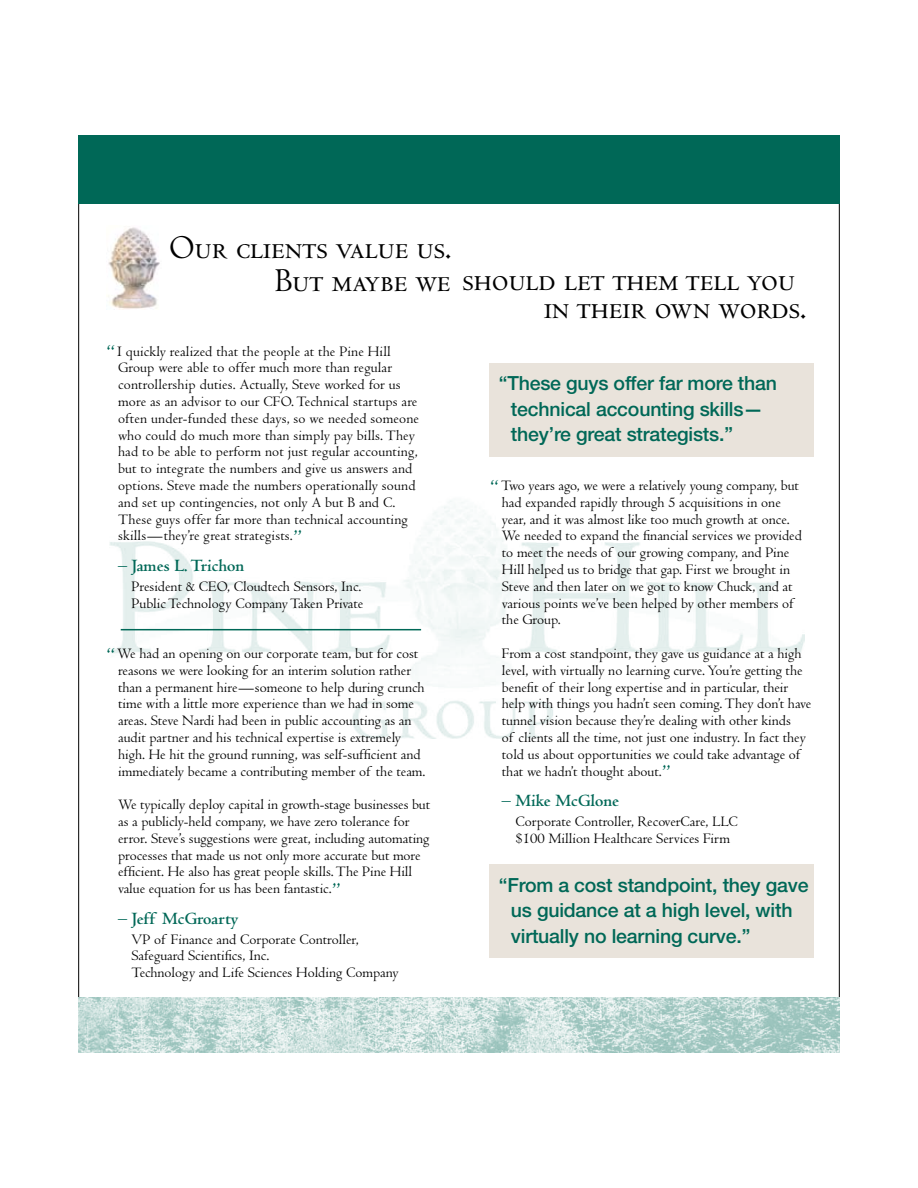
<style>
.page{position:relative;width:918px;height:1188px;background:#fff}
.page>*{position:absolute;margin:0;border:0;box-sizing:border-box;transform-origin:0 0}
.t1{font:34.5px/33px "Centaur MT SC";color:#000}
.t2{font:500 19.5px/25.5px "Helvetica Neue";letter-spacing:-.01em;color:#006857}
.t3{font:700 18px "Centaur";color:#006857}
.t4{font:15px/16.8px "Centaur";color:#000}
.s1{font-size:22.5px;color:#006857}
</style>
<div class="page">
<img style="left:78px;top:998px;width:762px;height:55px">
<img style="left:110px;top:500px;width:694px;height:238px">
<div style="left:78px;top:135px;width:762px;height:68px;background:#006857"></div>
<img style="left:108px;top:227px;width:52px;height:82px">
<hr style="left:121px;top:629px;width:300px;height:1px;background:#006857">
<div style="left:489px;top:864px;width:325px;height:94px;background:#e9e3db"></div>
<div style="left:489px;top:363px;width:325px;height:94px;background:#e9e3db"></div>
<h1 class="t1" style="left:275px;top:231px;width:522px;text-indent:-106px">Our clients value us.<br>But maybe we should let them tell you</h1>
<p class="t4" style="left:118px;top:343px;width:302px;text-indent:-12px"><span class="s1">“</span>I quickly realized that the people at the Pine Hill Group were able to offer much more than regular controllership duties. Actually, Steve worked for us more as an advisor to our CFO. Technical startups are often under-funded these days, so we needed someone who could do much more than simply pay bills. They had to be able to perform not just regular accounting, but to integrate the numbers and give us answers and options. Steve made the numbers operationally sound and set up contingencies, not only A but B and C.<br>These guys offer far more than technical accounting skills—they’re great strategists.<span class="s1">”</span></p>
<p class="t3" style="left:118px;top:556px;width:128px">– James L. Trichon</p>
<p class="t4" style="left:132px;top:578px;width:233px">President &amp; CEO, Cloudtech Sensors, Inc.<br>Public Technology Company Taken Private</p>
<p class="t4" style="left:118px;top:645px;width:309px;text-indent:-12px"><span class="s1">“</span>We had an opening on our corporate team, but for cost reasons we were looking for an interim solution rather than a permanent hire—someone to help during crunch time with a little more experience than we had in some areas. Steve Nardi had been in public accounting as an audit partner and his technical expertise is extremely high. He hit the ground running, was self-sufficient and immediately became a contributing member of the team.</p>
<p class="t4" style="left:118px;top:797px;width:314px">We typically deploy capital in growth-stage businesses but as a publicly-held company, we have zero tolerance for error. Steve’s suggestions were great, including automating processes that made us not only more accurate but more efficient. He also has great people skills. The Pine Hill value equation for us has been fantastic.<span class="s1">”</span></p>
<p class="t3" style="left:118px;top:909px;width:122px">– Jeff McGroarty</p>
<p class="t4" style="left:132px;top:931px;width:268px">VP of Finance and Corporate Controller,<br>Safeguard Scientifics, Inc.<br>Technology and Life Sciences Holding Company</p>
<h1 class="t1" style="left:544px;top:291px;width:264px">in their own words.</h1>
<h2 class="t2" style="left:511px;top:370px;width:268px;text-indent:-12px">“These guys offer far more than technical accounting skills— they’re great strategists.”</h2>
<p class="t4" style="left:502px;top:477px;width:301px;text-indent:-12px"><span class="s1">“</span>Two years ago, we were a relatively young company, but had expanded rapidly through 5 acquisitions in one year, and it was almost like too much growth at once.<br>We needed to expand the financial services we provided to meet the needs of our growing company, and Pine Hill helped us to bridge that gap. First we brought in Steve and then later on we got to know Chuck, and at various points we’ve been helped by other members of the Group.</p>
<p class="t4" style="left:502px;top:645px;width:311px">From a cost standpoint, they gave us guidance at a high level, with virtually no learning curve. You’re getting the benefit of their long expertise and in particular, their help with things you hadn’t seen coming. They don’t have tunnel vision because they’re dealing with other kinds<br>of clients all the time, not just one industry. In fact they told us about opportunities we could take advantage of that we hadn’t thought about.<span class="s1">”</span></p>
<p class="t3" style="left:502px;top:791px;width:119px">– Mike McGlone</p>
<p class="t4" style="left:515px;top:813px;width:224px">Corporate Controller, RecoverCare, LLC $100 Million Healthcare Services Firm</p>
<h2 class="t2" style="left:511px;top:872px;width:299px;text-indent:-12px">“From a cost standpoint, they gave us guidance at a high level, with virtually no learning curve.”</h2>
</div>
